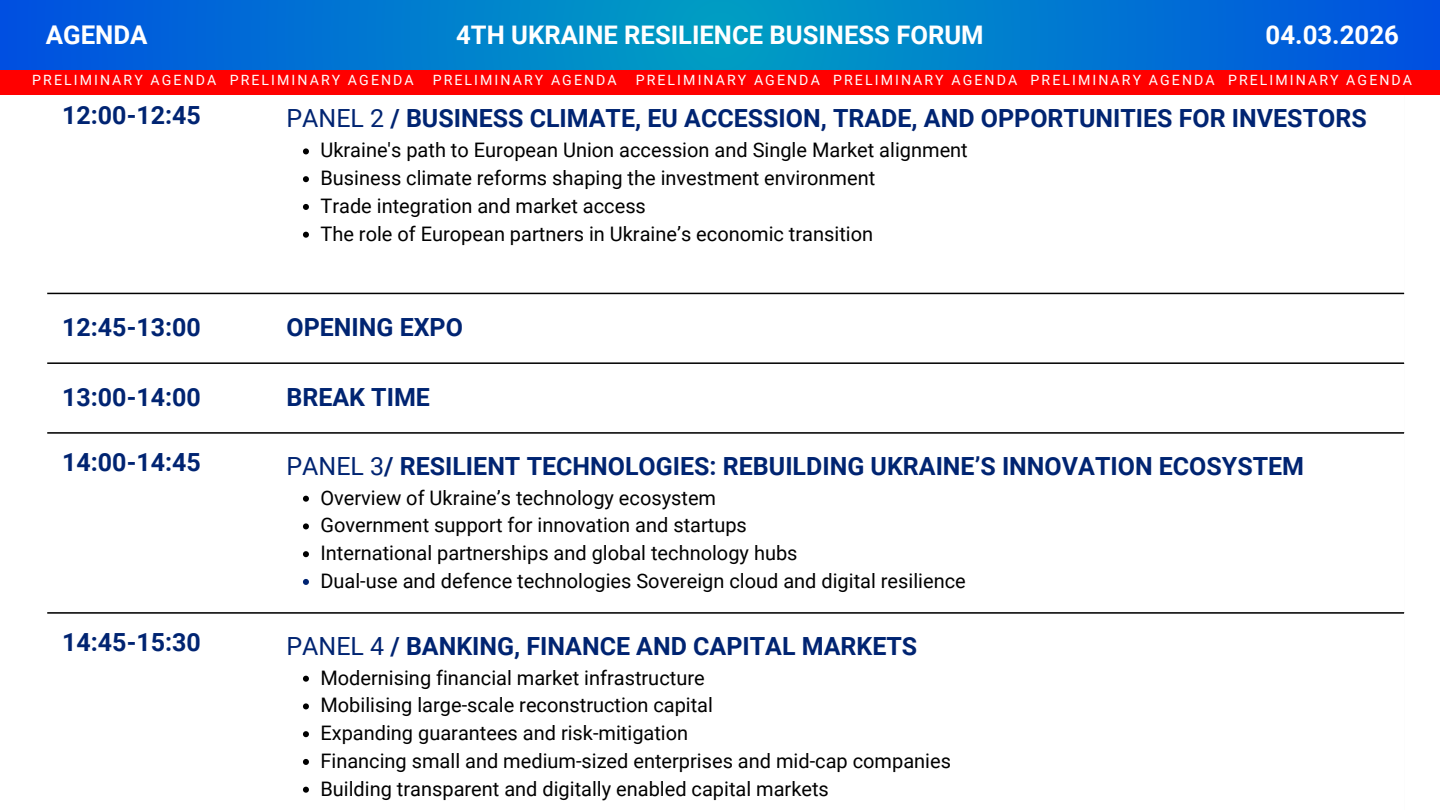
<style>
.page{position:relative;width:1440px;height:810px;background:#fff}
.page>*{position:absolute;margin:0;border:0;box-sizing:border-box;transform-origin:0 0}
.t1{font:700 25.8px "Roboto";color:#fff}
.t2{font:700 25.6px "Roboto";color:#fff}
.t3{font:700 25px "Roboto";color:#002472}
.t4{font:20px "Roboto";color:#000}
.t5{font:14.1px "Roboto";letter-spacing:.15em;color:#fff}
.s1{font-weight:400}
</style>
<div class="page">
<svg style="left:303px;top:148px;width:6px;height:6px"></svg>
<svg style="left:303px;top:176px;width:6px;height:6px"></svg>
<svg style="left:303px;top:204px;width:6px;height:6px"></svg>
<svg style="left:303px;top:232px;width:6px;height:6px"></svg>
<svg style="left:303px;top:496px;width:6px;height:6px"></svg>
<svg style="left:303px;top:523px;width:6px;height:6px"></svg>
<svg style="left:303px;top:551px;width:6px;height:6px"></svg>
<svg style="left:303px;top:579px;width:6px;height:6px"></svg>
<svg style="left:303px;top:676px;width:6px;height:6px"></svg>
<svg style="left:303px;top:703px;width:6px;height:6px"></svg>
<svg style="left:303px;top:731px;width:6px;height:6px"></svg>
<svg style="left:303px;top:759px;width:6px;height:6px"></svg>
<svg style="left:303px;top:787px;width:6px;height:6px"></svg>
<hr style="left:47px;top:293px;width:1357px;height:1px;background:#000">
<hr style="left:47px;top:362px;width:1357px;height:2px;background:#000">
<hr style="left:47px;top:432px;width:1357px;height:2px;background:#000">
<hr style="left:47px;top:612px;width:1357px;height:2px;background:#000">
<hr style="left:46px;top:809px;width:1360px;height:1px;background:#000">
<svg style="left:0;top:0;width:1440px;height:70px;background:#0076d1"></svg>
<div style="left:0;top:70px;width:1440px;height:24px;background:#f00"></div>
<h4 class="t1" style="left:46px;top:20px;width:103px">AGENDA</h4>
<h4 class="t1" style="left:1266px;top:20px;width:135px">04.03.2026</h4>
<h4 class="t5" style="left:32px;top:72px;width:383px">PRELIMINARY AGENDA PRELIMINARY AGENDA</h4>
<h4 class="t5" style="left:433px;top:72px;width:186px">PRELIMINARY AGENDA</h4>
<h4 class="t5" style="left:636px;top:72px;width:778px">PRELIMINARY AGENDA PRELIMINARY AGENDA PRELIMINARY AGENDA PRELIMINARY AGENDA</h4>
<h4 class="t2" style="left:456px;top:21px;width:529px">4TH UKRAINE RESILIENCE BUSINESS FORUM</h4>
<h1 class="t3" style="left:62px;top:101px;width:140px">12:00-12:45</h1>
<h1 class="t3" style="left:286px;top:104px;width:1082px"><span class="s1">PANEL 2</span> / BUSINESS CLIMATE, EU ACCESSION, TRADE, AND OPPORTUNITIES FOR INVESTORS</h1>
<h1 class="t4" style="left:320px;top:139px;width:649px">Ukraine's path to European Union accession and Single Market alignment</h1>
<p class="t4" style="left:320px;top:167px;width:556px">Business climate reforms shaping the investment environment</p>
<h3 class="t4" style="left:320px;top:194px;width:327px">Trade integration and market access</h3>
<h2 class="t4" style="left:320px;top:222px;width:554px">The role of European partners in Ukraine’s economic transition</h2>
<h3 class="t3" style="left:62px;top:313px;width:140px">12:45-13:00</h3>
<h1 class="t3" style="left:286px;top:313px;width:178px">OPENING EХPO</h1>
<h3 class="t3" style="left:62px;top:383px;width:140px">13:00-14:00</h3>
<h1 class="t3" style="left:286px;top:383px;width:145px">BREAK TIME</h1>
<h3 class="t3" style="left:62px;top:448px;width:140px">14:00-14:45</h3>
<h2 class="t3" style="left:286px;top:452px;width:1019px"><span class="s1">PANEL 3</span>/ RESILIENT TECHNOLOGIES: REBUILDING UKRAINE’S INNOVATION ECOSYSTEM</h2>
<h3 class="t4" style="left:320px;top:486px;width:397px">Overview of Ukraine’s technology ecosystem</h3>
<h2 class="t4" style="left:320px;top:514px;width:428px">Government support for innovation and startups</h2>
<h4 class="t4" style="left:320px;top:542px;width:479px">International partnerships and global technology hubs</h4>
<h4 class="t4" style="left:320px;top:569px;width:647px">Dual-use and defence technologies Sovereign cloud and digital resilience</h4>
<h4 class="t3" style="left:62px;top:628px;width:140px">14:45-15:30</h4>
<h4 class="t3" style="left:286px;top:632px;width:632px"><span class="s1">PANEL 4</span> / BANKING, FINANCE AND CAPITAL MARKETS</h4>
<h4 class="t4" style="left:320px;top:666px;width:386px">Modernising financial market infrastructure</h4>
<h4 class="t4" style="left:320px;top:694px;width:394px">Mobilising large-scale reconstruction capital</h4>
<h4 class="t4" style="left:320px;top:722px;width:369px">Expanding guarantees and risk-mitigation</h4>
<h4 class="t4" style="left:320px;top:749px;width:632px">Financing small and medium-sized enterprises and mid-cap companies</h4>
<h4 class="t4" style="left:320px;top:777px;width:510px">Building transparent and digitally enabled capital markets</h4>
</div>
